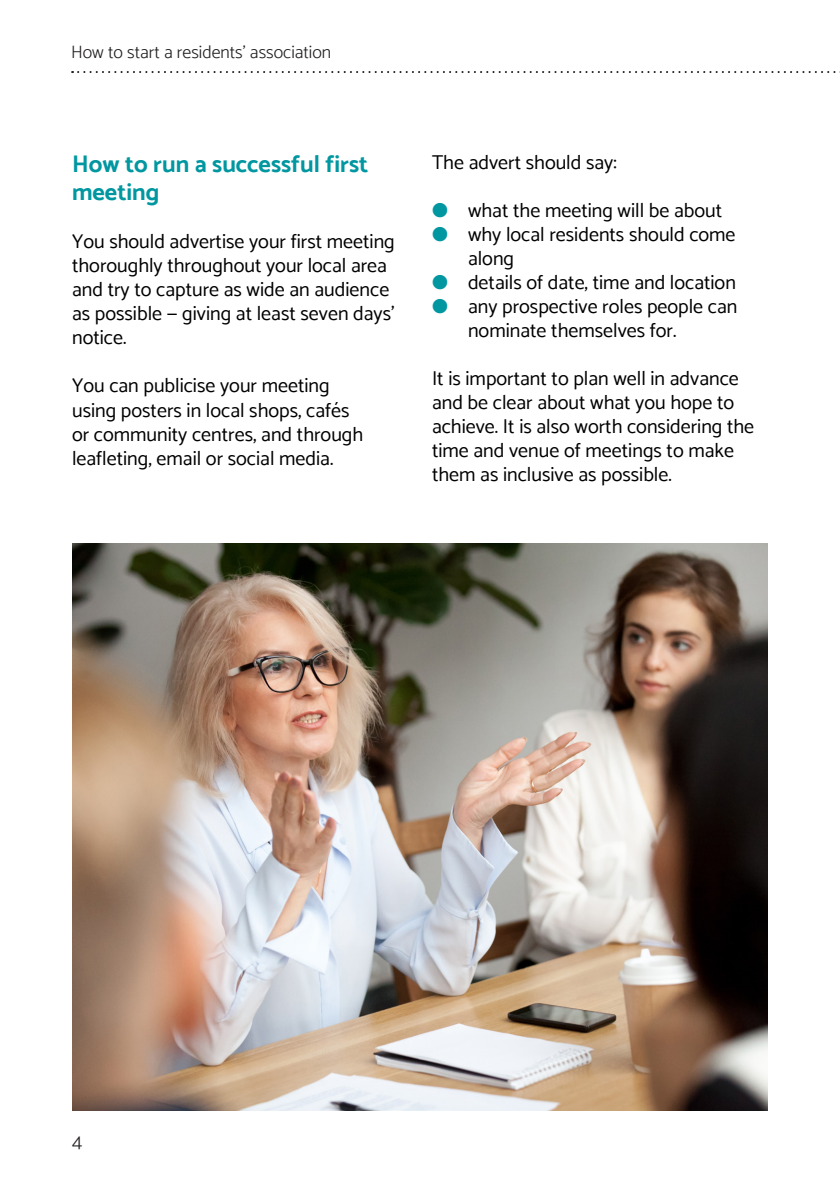
<style>
.page{position:relative;width:840px;height:1191px;background:#fff}
.page>*{position:absolute;margin:0;border:0;box-sizing:border-box;transform-origin:0 0}
.t1{font:700 24px/28.8px "Catamaran";color:#0097a0}
.t2{font:20px/24px "Catamaran";color:#000}
.t3{font:300 20px "Catamaran";color:#231f20}
.t4{font:300 18px "Catamaran";color:#231f20}
</style>
<div class="page">
<svg style="left:72px;top:71px;width:768px;height:2px"></svg>
<img style="left:72px;top:543px;width:695px;height:567px">
<p class="t4" style="left:71px;top:41px;width:261px">How to start a residents’ association</p>
<p class="t1" style="left:72px;top:149px;width:297px">How to run a successful first meeting</p>
<p class="t2" style="left:72px;top:229px;width:324px">You should advertise your first meeting thoroughly throughout your local area and try to capture as wide an audience as possible — giving at least seven days’ notice.</p>
<p class="t2" style="left:72px;top:373px;width:292px">You can publicise your meeting using posters in local shops, cafés or community centres, and through leafleting, email or social media.</p>
<p class="t2" style="left:432px;top:150px;width:186px">The advert should say:</p>
<p class="t2" style="left:468px;top:198px;width:255px">what the meeting will be about</p>
<p class="t2" style="left:468px;top:222px;width:269px">why local residents should come along</p>
<p class="t2" style="left:468px;top:270px;width:269px">details of date, time and location</p>
<p class="t2" style="left:468px;top:294px;width:271px">any prospective roles people can nominate themselves for.</p>
<p class="t2" style="left:432px;top:366px;width:323px">It is important to plan well in advance and be clear about what you hope to achieve. It is also worth considering the time and venue of meetings to make them as inclusive as possible.</p>
<p class="t3" style="left:72px;top:1129px;width:12px">4</p>
</div>
